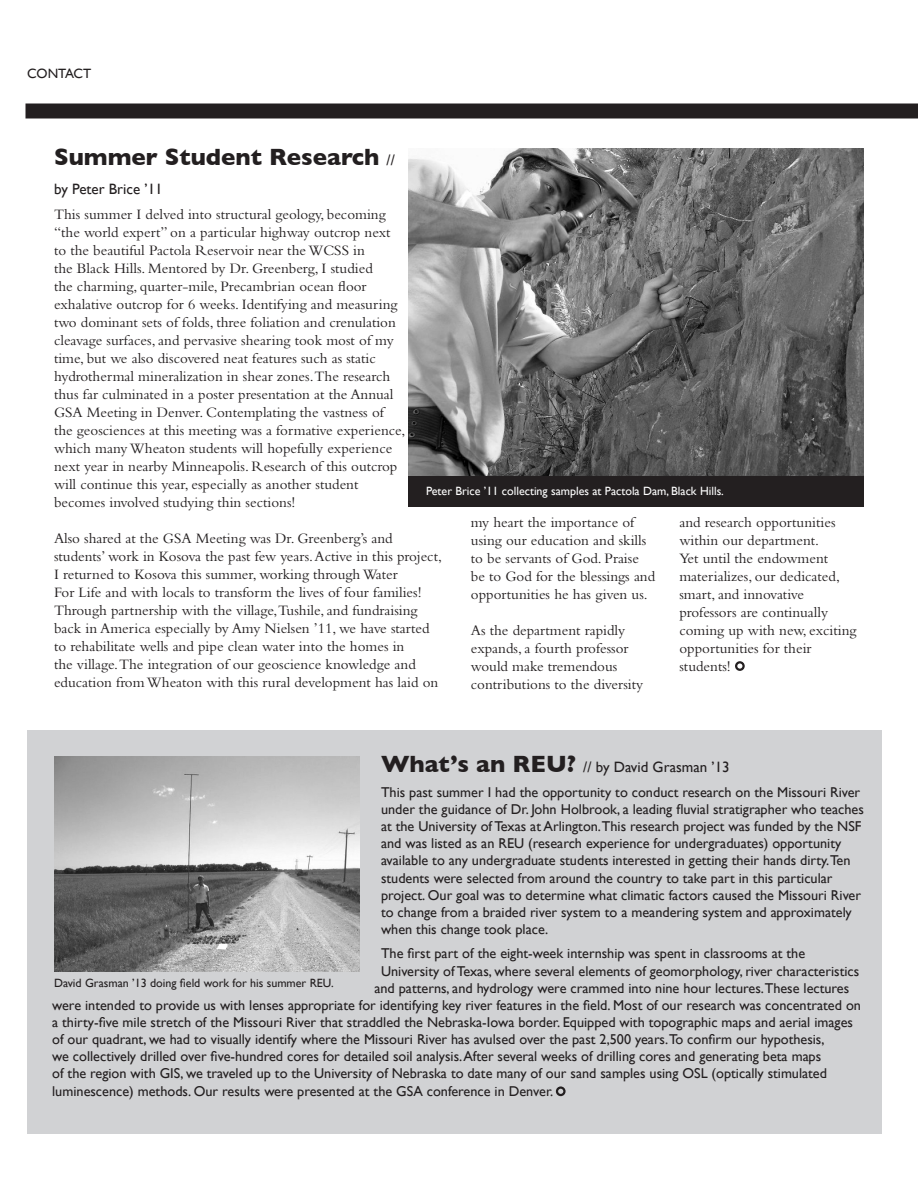
<style>
.page{position:relative;width:918px;height:1188px;background:#fff}
.page>*{position:absolute;margin:0;border:0;box-sizing:border-box;transform-origin:0 0}
.t1{font:700 24px "Gill Sans";color:#231f20}
.t2{font:15px/18px "Bembo";color:#231f20}
.t3{font:15px "Gill Sans";color:#231f20}
.t4{font:14.25px/17.1px "Gill Sans";color:#231f20}
.t5{font:13.5px "Gill Sans";color:#231f20}
.t6{font:12px "Gill Sans";color:#fff}
.t7{font:12px "Gill Sans";color:#231f20}
.s1{font-weight:400;font-size:15px}
.s2{font-weight:700;font-size:24px}
</style>
<div class="page">
<div style="left:27px;top:731px;width:855px;height:403px;background:#d1d2d4"></div>
<div style="left:409px;top:468px;width:455px;height:38px;background:#231f20"></div>
<div style="left:26px;top:104px;width:892px;height:14px;background:#231f20"></div>
<div style="left:556px;top:1086px;width:10px;height:10px;border:2px solid #231f20;border-radius:50%"></div>
<img style="left:409px;top:148px;width:455px;height:328px">
<img style="left:54px;top:756px;width:306px;height:216px">
<div style="left:735px;top:661px;width:10px;height:10px;border:2px solid #231f20;border-radius:50%"></div>
<p class="t5" style="left:27px;top:65px;width:66px">CONTACT</p>
<p class="t1" style="left:54px;top:143px;width:343px">Summer Student Research <span class="s1">//</span></p>
<p class="t3" style="left:54px;top:180px;width:110px">by Peter Brice ’11</p>
<p class="t2" style="left:54px;top:205px;width:353px">This summer I delved into structural geology, becoming “the world expert” on a particular highway outcrop next to the beautiful Pactola Reservoir near the WCSS in<br>the Black Hills. Mentored by Dr. Greenberg, I studied<br>the charming, quarter-mile, Precambrian ocean floor exhalative outcrop for 6 weeks. Identifying and measuring two dominant sets of folds, three foliation and crenulation cleavage surfaces, and pervasive shearing took most of my time, but we also discovered neat features such as static hydrothermal mineralization in shear zones.The research thus far culminated in a poster presentation at the Annual GSA Meeting in Denver. Contemplating the vastness of the geosciences at this meeting was a formative experience, which many Wheaton students will hopefully experience next year in nearby Minneapolis. Research of this outcrop will continue this year, especially as another student becomes involved studying thin sections!</p>
<p class="t2" style="left:54px;top:529px;width:389px">Also shared at the GSA Meeting was Dr. Greenberg’s and students’ work in Kosova the past few years. Active in this project, I returned to Kosova this summer, working through Water<br>For Life and with locals to transform the lives of four families!<br>Through partnership with the village,Tushile, and fundraising back in America especially by Amy Nielsen ’11, we have started to rehabilitate wells and pipe clean water into the homes in<br>the village.The integration of our geoscience knowledge and education from Wheaton with this rural development has laid on</p>
<p class="t6" style="left:426px;top:484px;width:299px">Peter Brice ’11 collecting samples at Pactola Dam, Black Hills.</p>
<p class="t2" style="left:471px;top:513px;width:186px">my heart the importance of using our education and skills to be servants of God. Praise be to God for the blessings and opportunities he has given us.</p>
<p class="t2" style="left:471px;top:621px;width:174px">As the department rapidly expands, a fourth professor would make tremendous contributions to the diversity</p>
<p class="t2" style="left:679px;top:513px;width:179px">and research opportunities within our department.<br>Yet until the endowment materializes, our dedicated, smart, and innovative professors are continually coming up with new, exciting opportunities for their students!</p>
<p class="t3" style="left:381px;top:759px;width:350px"><span class="s2">What’s an REU?</span> // by David Grasman ’13</p>
<p class="t4" style="left:381px;top:784px;width:484px">This past summer I had the opportunity to conduct research on the Missouri River under the guidance of Dr. John Holbrook, a leading fluvial stratigrapher who teaches at the University of Texas at Arlington.This research project was funded by the NSF and was listed as an REU (research experience for undergraduates) opportunity available to any undergraduate students interested in getting their hands dirty.Ten students were selected from around the country to take part in this particular project. Our goal was to determine what climatic factors caused the Missouri River to change from a braided river system to a meandering system and approximately when this change took place.</p>
<p class="t4" style="left:381px;top:945px;width:426px">The first part of the eight-week internship was spent in classrooms at the</p>
<p class="t4" style="left:381px;top:962px;width:480px">University of Texas, where several elements of geomorphology, river characteristics</p>
<p class="t4" style="left:374px;top:979px;width:476px">and patterns, and hydrology were crammed into nine hour lectures.These lectures</p>
<p class="t4" style="left:52px;top:996px;width:810px">were intended to provide us with lenses appropriate for identifying key river features in the field. Most of our research was concentrated on</p>
<p class="t4" style="left:52px;top:1013px;width:802px">a thirty-five mile stretch of the Missouri River that straddled the Nebraska-Iowa border. Equipped with topographic maps and aerial images</p>
<p class="t4" style="left:52px;top:1030px;width:774px">of our quadrant, we had to visually identify where the Missouri River has avulsed over the past 2,500 years.To confirm our hypothesis,</p>
<p class="t4" style="left:52px;top:1048px;width:771px">we collectively drilled over five-hundred cores for detailed soil analysis. After several weeks of drilling cores and generating beta maps</p>
<p class="t4" style="left:52px;top:1065px;width:776px">of the region with GIS, we traveled up to the University of Nebraska to date many of our sand samples using OSL (optically stimulated</p>
<p class="t4" style="left:52px;top:1083px;width:503px">luminescence) methods. Our results were presented at the GSA conference in Denver.</p>
<p class="t7" style="left:54px;top:976px;width:281px">David Grasman ’13 doing field work for his summer REU.</p>
</div>
